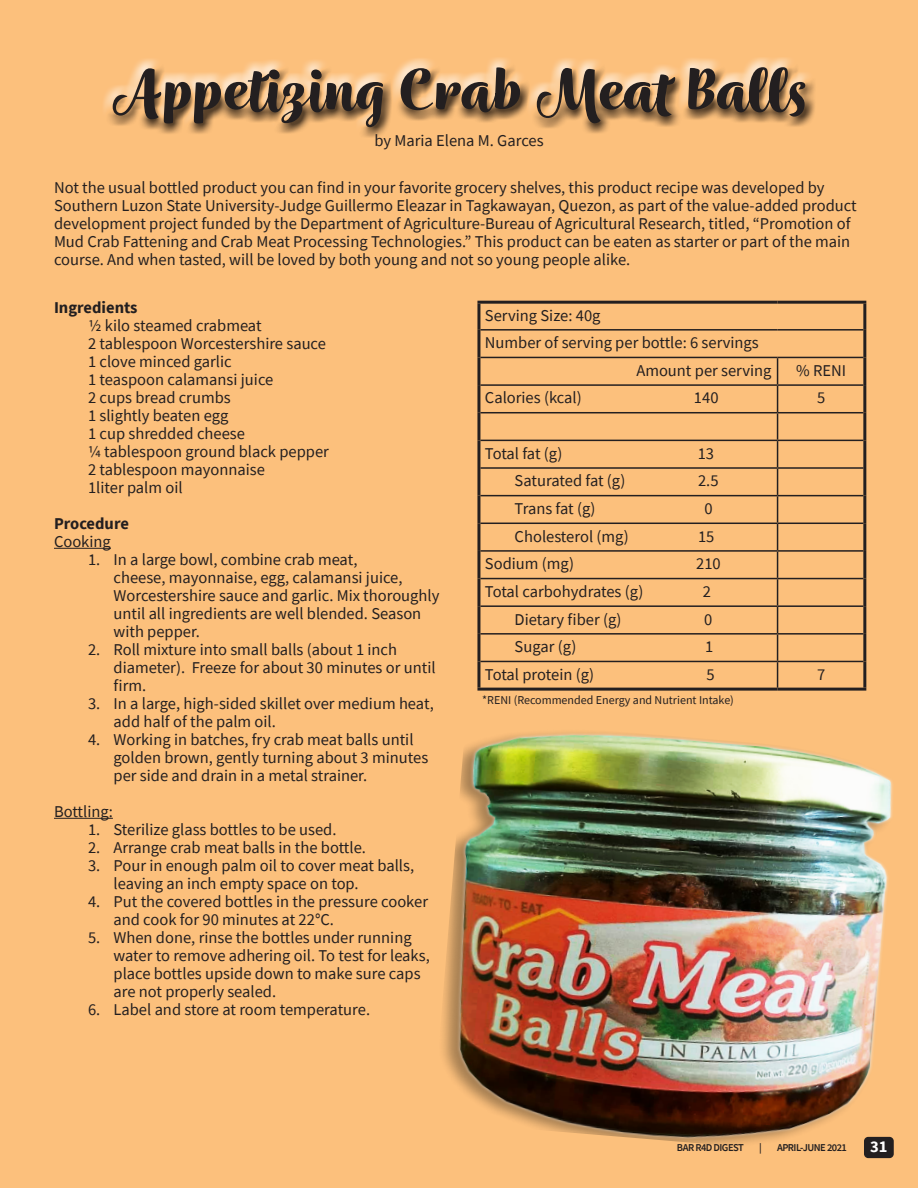
<style>
.page{position:relative;width:918px;height:1188px;background:#fff}
.page>*{position:absolute;margin:0;border:0;box-sizing:border-box;transform-origin:0 0}
.t1{font:16.5px/18px "Source Sans Pro";color:#231f20}
.t2{font:700 16.5px "Source Sans Pro";color:#231f20}
.t3{font:16.5px "Source Sans Pro";letter-spacing:-.02em;color:#231f20}
.t4{font:700 16.5px "Source Sans Pro";color:#fff}
.t5{font:12px "Source Sans Pro";color:#231f20}
.t6{font:600 10.5px "Source Sans Pro";letter-spacing:-.05em;color:#231f20}
</style>
<div class="page">
<svg style="left:0;top:0;width:1px;height:1188px"></svg>
<div style="left:1px;top:0;width:917px;height:1188px;background:#fcc07c"></div>
<hr style="left:54px;top:548px;width:57px;height:1px;background:#231f20">
<hr style="left:54px;top:818px;width:59px;height:1px;background:#231f20">
<div style="left:102px;top:57px;width:712px;height:76px;background:#fff;opacity:.75"></div>
<div style="left:105px;top:62px;width:711px;height:76px;background:#231f20;opacity:.75"></div>
<svg style="left:113px;top:67px;width:692px;height:60px"></svg>
<img style="left:443px;top:732px;width:450px;height:426px">
<hr style="left:477px;top:301px;width:301px;height:3px;background:#231f20">
<hr style="left:477px;top:304px;width:3px;height:26px;background:#231f20">
<hr style="left:778px;top:301px;width:88px;height:3px;background:#231f20">
<hr style="left:863px;top:304px;width:3px;height:26px;background:#231f20">
<hr style="left:477px;top:330px;width:3px;height:27px;background:#231f20">
<hr style="left:863px;top:330px;width:3px;height:27px;background:#231f20">
<hr style="left:477px;top:357px;width:3px;height:28px;background:#231f20">
<hr style="left:863px;top:357px;width:3px;height:28px;background:#231f20">
<hr style="left:477px;top:385px;width:3px;height:28px;background:#231f20">
<hr style="left:863px;top:385px;width:3px;height:28px;background:#231f20">
<hr style="left:477px;top:413px;width:3px;height:27px;background:#231f20">
<hr style="left:863px;top:413px;width:3px;height:27px;background:#231f20">
<hr style="left:477px;top:440px;width:3px;height:28px;background:#231f20">
<hr style="left:863px;top:440px;width:3px;height:28px;background:#231f20">
<hr style="left:477px;top:468px;width:3px;height:28px;background:#231f20">
<hr style="left:863px;top:468px;width:3px;height:28px;background:#231f20">
<hr style="left:477px;top:496px;width:3px;height:27px;background:#231f20">
<hr style="left:863px;top:496px;width:3px;height:27px;background:#231f20">
<hr style="left:477px;top:523px;width:3px;height:28px;background:#231f20">
<hr style="left:863px;top:523px;width:3px;height:28px;background:#231f20">
<hr style="left:477px;top:551px;width:3px;height:28px;background:#231f20">
<hr style="left:863px;top:551px;width:3px;height:28px;background:#231f20">
<hr style="left:477px;top:579px;width:3px;height:27px;background:#231f20">
<hr style="left:863px;top:579px;width:3px;height:27px;background:#231f20">
<hr style="left:477px;top:606px;width:3px;height:28px;background:#231f20">
<hr style="left:863px;top:606px;width:3px;height:28px;background:#231f20">
<hr style="left:477px;top:634px;width:3px;height:27px;background:#231f20">
<hr style="left:863px;top:634px;width:3px;height:27px;background:#231f20">
<hr style="left:477px;top:661px;width:3px;height:27px;background:#231f20">
<hr style="left:863px;top:661px;width:3px;height:27px;background:#231f20">
<hr style="left:477px;top:688px;width:301px;height:3px;background:#231f20">
<hr style="left:778px;top:688px;width:88px;height:3px;background:#231f20">
<hr style="left:480px;top:329px;width:298px;height:2px;background:#231f20">
<hr style="left:778px;top:329px;width:85px;height:2px;background:#231f20">
<hr style="left:480px;top:357px;width:298px;height:1px;background:#231f20">
<hr style="left:778px;top:357px;width:85px;height:1px;background:#231f20">
<hr style="left:480px;top:384px;width:298px;height:2px;background:#231f20">
<hr style="left:778px;top:384px;width:85px;height:2px;background:#231f20">
<hr style="left:480px;top:412px;width:298px;height:1px;background:#231f20">
<hr style="left:778px;top:412px;width:85px;height:1px;background:#231f20">
<hr style="left:480px;top:440px;width:298px;height:1px;background:#231f20">
<hr style="left:778px;top:440px;width:85px;height:1px;background:#231f20">
<hr style="left:480px;top:467px;width:298px;height:2px;background:#231f20">
<hr style="left:778px;top:467px;width:85px;height:2px;background:#231f20">
<hr style="left:480px;top:495px;width:298px;height:1px;background:#231f20">
<hr style="left:778px;top:495px;width:85px;height:1px;background:#231f20">
<hr style="left:480px;top:523px;width:298px;height:1px;background:#231f20">
<hr style="left:778px;top:523px;width:85px;height:1px;background:#231f20">
<hr style="left:480px;top:550px;width:298px;height:2px;background:#231f20">
<hr style="left:778px;top:550px;width:85px;height:2px;background:#231f20">
<hr style="left:480px;top:578px;width:298px;height:1px;background:#231f20">
<hr style="left:778px;top:578px;width:85px;height:1px;background:#231f20">
<hr style="left:480px;top:605px;width:298px;height:2px;background:#231f20">
<hr style="left:778px;top:605px;width:85px;height:2px;background:#231f20">
<hr style="left:480px;top:633px;width:298px;height:2px;background:#231f20">
<hr style="left:778px;top:633px;width:85px;height:2px;background:#231f20">
<hr style="left:480px;top:661px;width:298px;height:1px;background:#231f20">
<hr style="left:778px;top:661px;width:85px;height:1px;background:#231f20">
<svg style="left:777px;top:358px;width:1px;height:330px"></svg>
<div style="left:864px;top:1137px;width:30px;height:21px;background:#231f20;border-radius:4px"></div>
<p class="t1" style="left:374px;top:131px;width:171px">by Maria Elena M. Garces</p>
<p class="t1" style="left:54px;top:179px;width:804px">Not the usual bottled product you can find in your favorite grocery shelves, this product recipe was developed by Southern Luzon State University-Judge Guillermo Eleazar in Tagkawayan, Quezon, as part of the value-added product development project funded by the Department of Agriculture-Bureau of Agricultural Research, titled, “Promotion of Mud Crab Fattening and Crab Meat Processing Technologies.” This product can be eaten as starter or part of the main course. And when tasted, will be loved by both young and not so young people alike.</p>
<p class="t1" style="left:485px;top:306px;width:117px">Serving Size: 40g</p>
<p class="t1" style="left:485px;top:334px;width:275px">Number of serving per bottle: 6 servings</p>
<p class="t1" style="left:636px;top:361px;width:137px">Amount per serving</p>
<p class="t1" style="left:796px;top:361px;width:51px">% RENI</p>
<p class="t1" style="left:485px;top:389px;width:98px">Calories (kcal)</p>
<p class="t1" style="left:694px;top:389px;width:26px">140</p>
<p class="t1" style="left:817px;top:389px;width:10px">5</p>
<p class="t2" style="left:54px;top:296px;width:85px">Ingredients</p>
<p class="t1" style="left:88px;top:316px;width:175px">1/2 kilo steamed crabmeat</p>
<p class="t1" style="left:88px;top:334px;width:240px">2 tablespoon Worcestershire sauce</p>
<p class="t1" style="left:88px;top:352px;width:145px">1 clove minced garlic</p>
<p class="t1" style="left:88px;top:370px;width:187px">1 teaspoon calamansi juice</p>
<p class="t1" style="left:88px;top:388px;width:144px">2 cups bread crumbs</p>
<p class="t1" style="left:88px;top:406px;width:142px">1 slightly beaten egg</p>
<p class="t1" style="left:88px;top:424px;width:159px">1 cup shredded cheese</p>
<p class="t1" style="left:88px;top:442px;width:243px">¼ tablespoon ground black pepper</p>
<p class="t1" style="left:88px;top:460px;width:178px">2 tablespoon mayonnaise</p>
<p class="t1" style="left:88px;top:478px;width:96px">1liter palm oil</p>
<p class="t2" style="left:54px;top:512px;width:76px">Procedure</p>
<p class="t1" style="left:54px;top:532px;width:58px">Cooking</p>
<p class="t1" style="left:114px;top:550px;width:327px;text-indent:-26px">1. In a large bowl, combine crab meat,<br>cheese, mayonnaise, egg, calamansi juice, Worcestershire sauce and garlic. Mix thoroughly until all ingredients are well blended. Season with pepper.</p>
<p class="t1" style="left:114px;top:640px;width:324px;text-indent:-26px">2. Roll mixture into small balls (about 1 inch diameter). Freeze for about 30 minutes or until firm.</p>
<p class="t1" style="left:114px;top:694px;width:322px;text-indent:-26px">3. In a large, high-sided skillet over medium heat, add half of the palm oil.</p>
<p class="t1" style="left:114px;top:730px;width:316px;text-indent:-26px">4. Working in batches, fry crab meat balls until golden brown, gently turning about 3 minutes per side and drain in a metal strainer.</p>
<p class="t1" style="left:54px;top:802px;width:60px">Bottling:</p>
<p class="t1" style="left:88px;top:820px;width:250px">1. Sterilize glass bottles to be used.</p>
<p class="t1" style="left:88px;top:838px;width:280px">2. Arrange crab meat balls in the bottle.</p>
<p class="t1" style="left:114px;top:856px;width:302px;text-indent:-26px">3. Pour in enough palm oil to cover meat balls, leaving an inch empty space on top.</p>
<p class="t1" style="left:114px;top:892px;width:316px;text-indent:-26px">4. Put the covered bottles in the pressure cooker and cook for 90 minutes at 22°C.</p>
<p class="t1" style="left:114px;top:928px;width:318px;text-indent:-26px">5. When done, rinse the bottles under running water to remove adhering oil. To test for leaks, place bottles upside down to make sure caps are not properly sealed.</p>
<p class="t1" style="left:88px;top:1000px;width:284px">6. Label and store at room temperature.</p>
<p class="t3" style="left:485px;top:443px;width:79px">Total fat (g)</p>
<p class="t1" style="left:698px;top:444px;width:18px">13</p>
<p class="t1" style="left:515px;top:472px;width:112px">Saturated fat (g)</p>
<p class="t1" style="left:698px;top:472px;width:22px">2.5</p>
<p class="t1" style="left:515px;top:499px;width:82px">Trans fat (g)</p>
<p class="t1" style="left:705px;top:499px;width:10px">0</p>
<p class="t1" style="left:515px;top:527px;width:116px">Cholesterol (mg)</p>
<p class="t1" style="left:698px;top:527px;width:18px">15</p>
<p class="t1" style="left:485px;top:555px;width:91px">Sodium (mg)</p>
<p class="t1" style="left:696px;top:555px;width:26px">210</p>
<p class="t1" style="left:485px;top:582px;width:160px">Total carbohydrates (g)</p>
<p class="t1" style="left:703px;top:582px;width:10px">2</p>
<p class="t1" style="left:515px;top:610px;width:108px">Dietary fiber (g)</p>
<p class="t1" style="left:704px;top:610px;width:10px">0</p>
<p class="t1" style="left:515px;top:638px;width:63px">Sugar (g)</p>
<p class="t1" style="left:705px;top:638px;width:10px">1</p>
<p class="t1" style="left:485px;top:665px;width:111px">Total protein (g)</p>
<p class="t1" style="left:706px;top:665px;width:10px">5</p>
<p class="t1" style="left:817px;top:665px;width:10px">7</p>
<p class="t5" style="left:482px;top:692px;width:253px">*RENI (Recommended Energy and Nutrient Intake)</p>
<p class="t6" style="left:677px;top:1141px;width:68px">BAR R4D DIGEST</p>
<p class="t6" style="left:759px;top:1141px;width:4px">|</p>
<p class="t6" style="left:777px;top:1141px;width:71px">APRIL-JUNE 2021</p>
<p class="t4" style="left:870px;top:1136px;width:19px">31</p>
</div>
